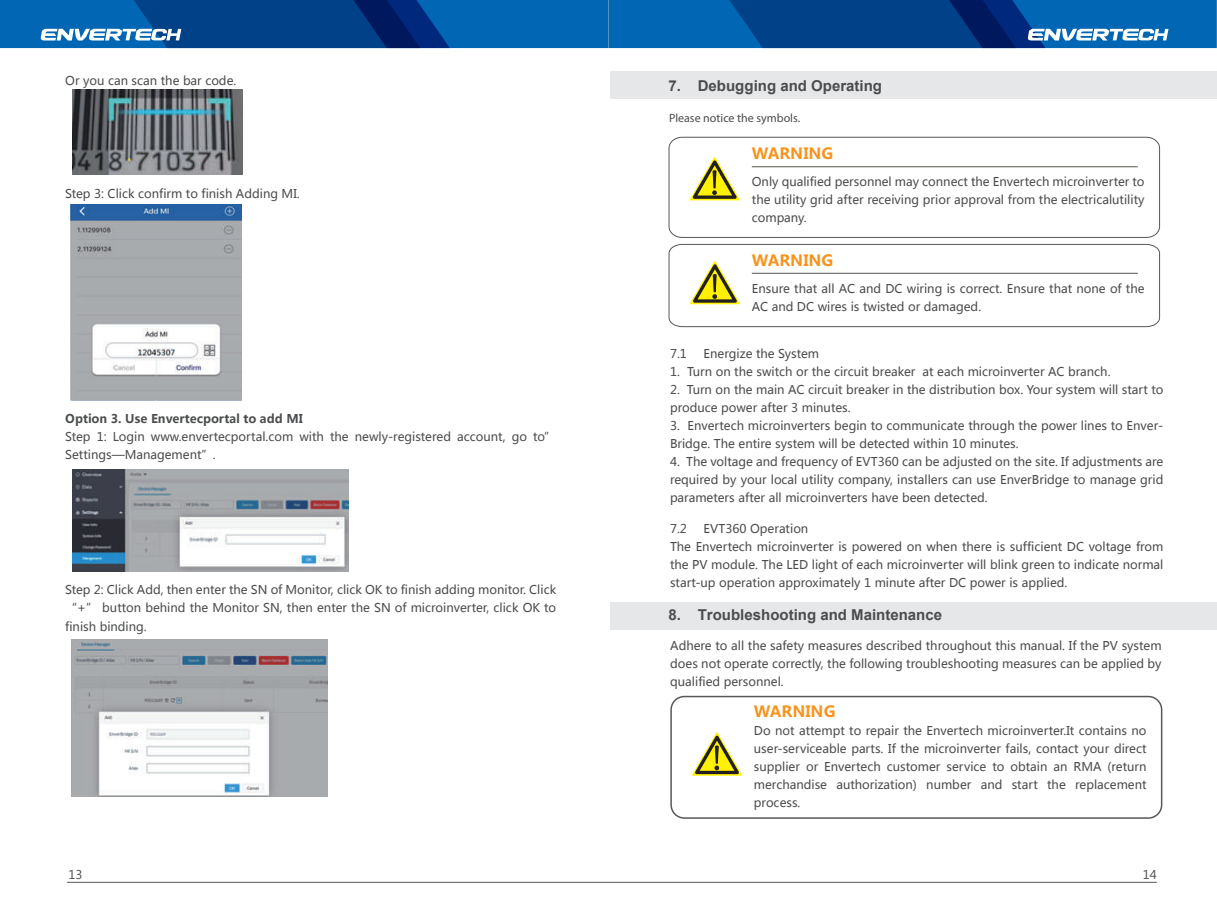
<style>
.page{position:relative;width:1217px;height:919px;background:#fff}
.page>*{position:absolute;margin:0;border:0;box-sizing:border-box;transform-origin:0 0}
.t1{font:300 35.7px "Adobe Song Std";color:#231f20}
.t2{font:700 15.45px "Microsoft Ya Hei";color:#f7931d}
.t3{font:700 15px "Arial";color:#4b4c4d}
.t4{font:12px/18px "Microsoft Ya Hei";color:#4b4c4d;text-align:justify}
.t5{font:700 12px "Microsoft Ya Hei";color:#4b4c4d}
.t6{font:300 12px "Muli";color:#4b4c4d}
.t7{font:12px "Microsoft Ya Hei";color:#57585a}
</style>
<div class="page">
<svg style="left:0;top:0;width:1216px;height:48px"></svg>
<hr style="left:67px;top:881px;width:1089px;height:1px;background:#57585a">
<img style="left:72px;top:90px;width:170px;height:84px">
<img style="left:71px;top:204px;width:170px;height:196px">
<img style="left:72px;top:469px;width:277px;height:102px">
<img style="left:72px;top:639px;width:255px;height:157px">
<div style="left:610px;top:71px;width:606px;height:28px;background:#e6e7e9"></div>
<svg style="left:668px;top:136px;width:492px;height:102px"></svg>
<svg style="left:688px;top:155px;width:53px;height:47px"></svg>
<hr style="left:751px;top:166px;width:386px;height:1px;background:#57585a">
<svg style="left:668px;top:244px;width:492px;height:83px"></svg>
<hr style="left:751px;top:273px;width:386px;height:1px;background:#57585a">
<div style="left:610px;top:602px;width:606px;height:27px;background:#e6e7e9"></div>
<div style="left:670px;top:695px;width:492px;height:123px;border:2px solid #57585a;border-radius:13px"></div>
<svg style="left:692px;top:732px;width:50px;height:44px"></svg>
<p class="t4" style="left:65px;top:71px;width:173px">Or you can scan the bar code.</p>
<p class="t4" style="left:65px;top:184px;width:236px">Step 3: Click confirm to finish Adding MI.</p>
<p class="t5" style="left:65px;top:410px;width:239px">Option 3. Use Envertecportal to add MI</p>
<p class="t4" style="left:65px;top:427px;width:492px">Step 1: Login www.envertecportal.com with the newly-registered account, go to”<br>Settings—Management”.</p>
<p class="t4" style="left:65px;top:580px;width:492px">Step 2: Click Add, then enter the SN of Monitor, click OK to finish adding monitor. Click “+” button behind the Monitor SN, then enter the SN of microinverter, click OK to finish binding.</p>
<p class="t3" style="left:668px;top:76px;width:215px">7. Debugging and Operating</p>
<p class="t6" style="left:669px;top:111px;width:133px">Please notice the symbols.</p>
<h1 class="t1" style="left:709px;top:161px;width:11px">!</h1>
<h1 class="t1" style="left:710px;top:265px;width:11px">!</h1>
<p class="t2" style="left:751px;top:143px;width:83px">WARNING</p>
<p class="t4" style="left:751px;top:173px;width:394px">Only qualified personnel may connect the Envertech microinverter to the utility grid after receiving prior approval from the electricalutility company.</p>
<p class="t2" style="left:751px;top:249px;width:83px">WARNING</p>
<p class="t4" style="left:751px;top:279px;width:394px">Ensure that all AC and DC wiring is correct. Ensure that none of the<br>AC and DC wires is twisted or damaged.</p>
<p class="t4" style="left:670px;top:344px;width:151px">7.1 Energize the System</p>
<p class="t4" style="left:670px;top:362px;width:442px">1. Turn on the switch or the circuit breaker at each microinverter AC branch.</p>
<p class="t4" style="left:670px;top:380px;width:495px">2. Turn on the main AC circuit breaker in the distribution box. Your system will start to produce power after 3 minutes.</p>
<p class="t4" style="left:670px;top:416px;width:495px">3. Envertech microinverters begin to communicate through the power lines to Enver-<br>Bridge. The entire system will be detected within 10 minutes.</p>
<p class="t4" style="left:670px;top:452px;width:495px">4. The voltage and frequency of EVT360 can be adjusted on the site. If adjustments are required by your local utility company, installers can use EnverBridge to manage grid parameters after all microinverters have been detected.</p>
<p class="t4" style="left:670px;top:519px;width:495px;text-align:left">7.2 EVT360 Operation<br>The Envertech microinverter is powered on when there is sufficient DC voltage from the PV module. The LED light of each microinverter will blink green to indicate normal start-up operation approximately 1 minute after DC power is applied.</p>
<p class="t3" style="left:668px;top:604px;width:275px">8. Troubleshooting and Maintenance</p>
<p class="t4" style="left:670px;top:636px;width:493px">Adhere to all the safety measures described throughout this manual. If the PV system does not operate correctly, the following troubleshooting measures can be applied by qualified personnel.</p>
<h1 class="t1" style="left:712px;top:736px;width:11px">!</h1>
<p class="t2" style="left:753px;top:701px;width:83px">WARNING</p>
<p class="t4" style="left:753px;top:721px;width:394px">Do not attempt to repair the Envertech microinverter.It contains no user-serviceable parts. If the microinverter fails, contact your direct supplier or Envertech customer service to obtain an RMA (return merchandise authorization) number and start the replacement process.</p>
<p class="t7" style="left:68px;top:866px;width:16px">13</p>
<p class="t7" style="left:1142px;top:866px;width:16px">14</p>
</div>
